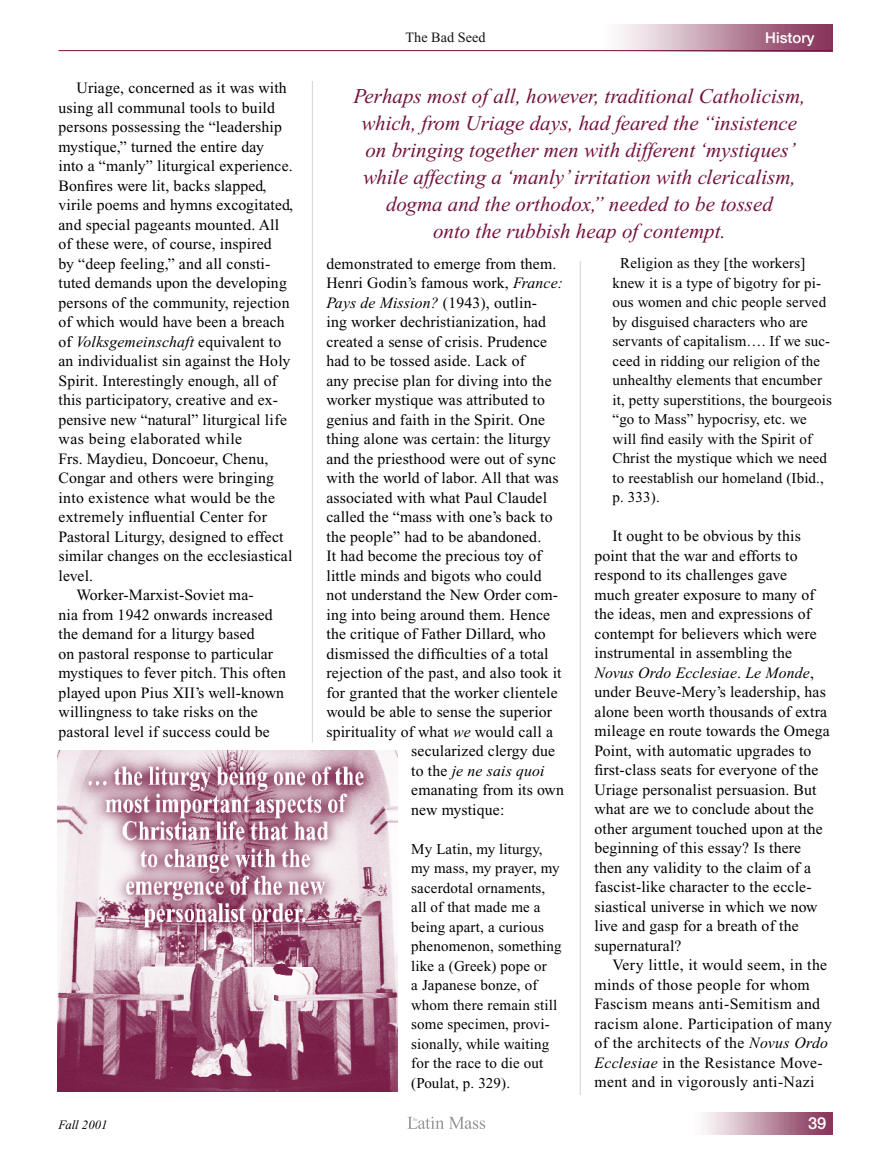
<style>
.page{position:relative;width:891px;height:1161px;background:#fff}
.page>*{position:absolute;margin:0;border:0;box-sizing:border-box;transform-origin:0 0}
.t1{font:italic 21px/27px "Times New Roman";color:#72123d;text-align:center}
.t2{font:500 16.5px "Helvetica Neue";color:#fff}
.t3{font:15.75px/19.5px "Times New Roman";letter-spacing:.01em;color:#000}
.t4{font:italic 15.75px "Times New Roman";letter-spacing:.01em;color:#000}
.t5{font:15.75px "Times New Roman";letter-spacing:.03em;color:#000}
.t6{font:15px/19.5px "Times New Roman";letter-spacing:.01em;color:#000}
.t7{font:500 15px "Helvetica Neue";color:#fff}
.t8{font:14.25px "Times New Roman";color:#141414}
.t9{font:italic 12.75px "Times New Roman";color:#000}
.s1{font-style:normal}
.s2{font-style:italic}
</style>
<div class="page">
<img style="left:703px;top:1112px;width:129px;height:22px">
<img style="left:538px;top:24px;width:295px;height:28px">
<svg style="left:407px;top:1117px;width:78px;height:12px"></svg>
<hr style="left:58px;top:50px;width:774px;height:1px;background:#72123d">
<img style="left:57px;top:751px;width:341px;height:340px">
<hr style="left:312px;top:81px;width:1px;height:661px;background:#d1d3d4">
<hr style="left:580px;top:261px;width:1px;height:834px;background:#d1d3d4">
<p class="t3" style="left:76px;top:78px;width:212px">Uriage, concerned as it was with</p>
<p class="t3" style="left:58px;top:98px;width:218px">using all communal tools to build</p>
<p class="t3" style="left:58px;top:117px;width:225px">persons possessing the “leadership</p>
<p class="t3" style="left:58px;top:137px;width:207px">mystique,” turned the entire day</p>
<p class="t3" style="left:58px;top:156px;width:236px">into a “manly” liturgical experience.</p>
<p class="t3" style="left:58px;top:176px;width:210px">Bonfires were lit, backs slapped,</p>
<p class="t3" style="left:58px;top:195px;width:236px">virile poems and hymns excogitated,</p>
<p class="t3" style="left:58px;top:215px;width:222px">and special pageants mounted. All</p>
<p class="t3" style="left:58px;top:234px;width:215px">of these were, of course, inspired</p>
<p class="t3" style="left:58px;top:254px;width:213px">by “deep feeling,” and all consti-</p>
<p class="t3" style="left:58px;top:273px;width:230px">tuted demands upon the developing</p>
<p class="t3" style="left:58px;top:293px;width:233px">persons of the community, rejection</p>
<p class="t3" style="left:58px;top:312px;width:228px">of which would have been a breach</p>
<p class="t4" style="left:58px;top:333px;width:224px"><span class="s1">of</span> Volksgemeinschaft <span class="s1">equivalent to</span></p>
<p class="t3" style="left:58px;top:351px;width:233px">an individualist sin against the Holy</p>
<p class="t3" style="left:58px;top:371px;width:220px">Spirit. Interestingly enough, all of</p>
<p class="t3" style="left:58px;top:390px;width:221px">this participatory, creative and ex-</p>
<p class="t3" style="left:58px;top:410px;width:230px">pensive new “natural” liturgical life</p>
<p class="t5" style="left:58px;top:430px;width:185px">was being elaborated while</p>
<p class="t3" style="left:58px;top:449px;width:211px">Frs. Maydieu, Doncoeur, Chenu,</p>
<p class="t3" style="left:58px;top:468px;width:217px">Congar and others were bringing</p>
<p class="t3" style="left:58px;top:488px;width:218px">into existence what would be the</p>
<p class="t3" style="left:58px;top:507px;width:210px">extremely influential Center for</p>
<p class="t3" style="left:58px;top:527px;width:227px">Pastoral Liturgy, designed to effect</p>
<p class="t3" style="left:58px;top:546px;width:235px">similar changes on the ecclesiastical</p>
<p class="t3" style="left:58px;top:566px;width:36px">level.</p>
<p class="t3" style="left:77px;top:585px;width:179px">Worker-Marxist-Soviet ma-</p>
<p class="t3" style="left:58px;top:605px;width:216px">nia from 1942 onwards increased</p>
<p class="t3" style="left:58px;top:624px;width:198px">the demand for a liturgy based</p>
<p class="t3" style="left:58px;top:644px;width:216px">on pastoral response to particular</p>
<p class="t3" style="left:58px;top:663px;width:229px">mystiques to fever pitch. This often</p>
<p class="t3" style="left:58px;top:683px;width:227px">played upon Pius XII’s well-known</p>
<p class="t3" style="left:58px;top:702px;width:201px">willingness to take risks on the</p>
<p class="t3" style="left:58px;top:722px;width:213px">pastoral level if success could be</p>
<p class="t8" style="left:406px;top:29px;width:81px">The Bad Seed</p>
<p class="t7" style="left:765px;top:28px;width:51px">History</p>
<p class="t1" style="left:354px;top:83px;width:453px">Perhaps most of all, however, traditional Catholicism, which, from Uriage days, had feared the “insistence on bringing together men with different ‘mystiques’ while affecting a ‘manly’ irritation with clericalism, dogma and the orthodox,” needed to be tossed<br>onto the rubbish heap of contempt.</p>
<p class="t3" style="left:326px;top:254px;width:232px">demonstrated to emerge from them.</p>
<p class="t3" style="left:326px;top:273px;width:238px">Henri Godin’s famous work, <span class="s2">France:</span></p>
<p class="t4" style="left:326px;top:294px;width:212px">Pays de Mission? <span class="s1">(1943), outlin-</span></p>
<p class="t3" style="left:326px;top:312px;width:221px">ing worker dechristianization, had</p>
<p class="t3" style="left:326px;top:332px;width:222px">created a sense of crisis. Prudence</p>
<p class="t3" style="left:326px;top:351px;width:200px">had to be tossed aside. Lack of</p>
<p class="t3" style="left:326px;top:371px;width:227px">any precise plan for diving into the</p>
<p class="t3" style="left:326px;top:390px;width:220px">worker mystique was attributed to</p>
<p class="t3" style="left:326px;top:410px;width:220px">genius and faith in the Spirit. One</p>
<p class="t3" style="left:326px;top:429px;width:226px">thing alone was certain: the liturgy</p>
<p class="t3" style="left:326px;top:449px;width:231px">and the priesthood were out of sync</p>
<p class="t3" style="left:326px;top:468px;width:234px">with the world of labor. All that was</p>
<p class="t3" style="left:326px;top:488px;width:222px">associated with what Paul Claudel</p>
<p class="t3" style="left:326px;top:507px;width:228px">called the “mass with one’s back to</p>
<p class="t3" style="left:326px;top:527px;width:216px">the people” had to be abandoned.</p>
<p class="t3" style="left:326px;top:546px;width:217px">It had become the precious toy of</p>
<p class="t3" style="left:326px;top:566px;width:217px">little minds and bigots who could</p>
<p class="t3" style="left:326px;top:585px;width:233px">not understand the New Order com-</p>
<p class="t3" style="left:326px;top:605px;width:225px">ing into being around them. Hence</p>
<p class="t3" style="left:326px;top:624px;width:221px">the critique of Father Dillard, who</p>
<p class="t3" style="left:326px;top:644px;width:224px">dismissed the difficulties of a total</p>
<p class="t3" style="left:326px;top:663px;width:237px">rejection of the past, and also took it</p>
<p class="t3" style="left:326px;top:683px;width:233px">for granted that the worker clientele</p>
<p class="t3" style="left:326px;top:702px;width:227px">would be able to sense the superior</p>
<p class="t3" style="left:326px;top:722px;width:228px">spirituality of what <span class="s2">we</span> would call a</p>
<p class="t3" style="left:411px;top:741px;width:145px">secularized clergy due</p>
<p class="t4" style="left:411px;top:762px;width:135px"><span class="s1">to the</span> je ne sais quoi</p>
<p class="t3" style="left:411px;top:780px;width:154px">emanating from its own</p>
<p class="t3" style="left:411px;top:800px;width:95px">new mystique:</p>
<p class="t6" style="left:411px;top:839px;width:152px">My Latin, my liturgy, my mass, my prayer, my sacerdotal ornaments, all of that made me a being apart, a curious phenomenon, something like a (Greek) pope or<br>a Japanese bonze, of whom there remain still some specimen, provi&shy;sionally, while waiting for the race to die out (Poulat, p. 329).</p>
<p class="t6" style="left:613px;top:253px;width:221px;text-indent:8px">Religion as they [the workers] knew it is a type of bigotry for pi&shy;ous women and chic people served by disguised characters who are servants of capitalism…. If we suc&shy;ceed in ridding our religion of the unhealthy elements that encumber it, petty superstitions, the bourgeois “go to Mass” hypocrisy, etc. we will find easily with the Spirit of<br>Christ the mystique which we need to reestablish our homeland (Ibid., p. 333).</p>
<p class="t3" style="left:595px;top:526px;width:237px;text-indent:18px">It ought to be obvious by this point that the war and efforts to respond to its challenges gave<br>much greater exposure to many of the ideas, men and expressions of contempt for believers which were instrumental in assembling the<br><span class="s2">Novus Ordo Ecclesiae</span>. <span class="s2">Le Monde</span>, under Beuve-Mery’s leadership, has alone been worth thousands of extra mileage en route towards the Omega<br>Point, with automatic upgrades to first-class seats for everyone of the<br>Uriage personalist persuasion. But what are we to conclude about the other argument touched upon at the beginning of this essay? Is there then any validity to the claim of a fascist-like character to the eccle&shy;siastical universe in which we now live and gasp for a breath of the supernatural?</p>
<p class="t3" style="left:595px;top:955px;width:239px;text-indent:18px">Very little, it would seem, in the minds of those people for whom Fascism means anti-Semitism and racism alone. Participation of many of the architects of the <span class="s2">Novus Ordo Ecclesiae</span> in the Resistance Move&shy;ment and in vigorously anti-Nazi</p>
<p class="t9" style="left:58px;top:1118px;width:50px">Fall 2001</p>
<p class="t2" style="left:808px;top:1113px;width:20px">39</p>
</div>
